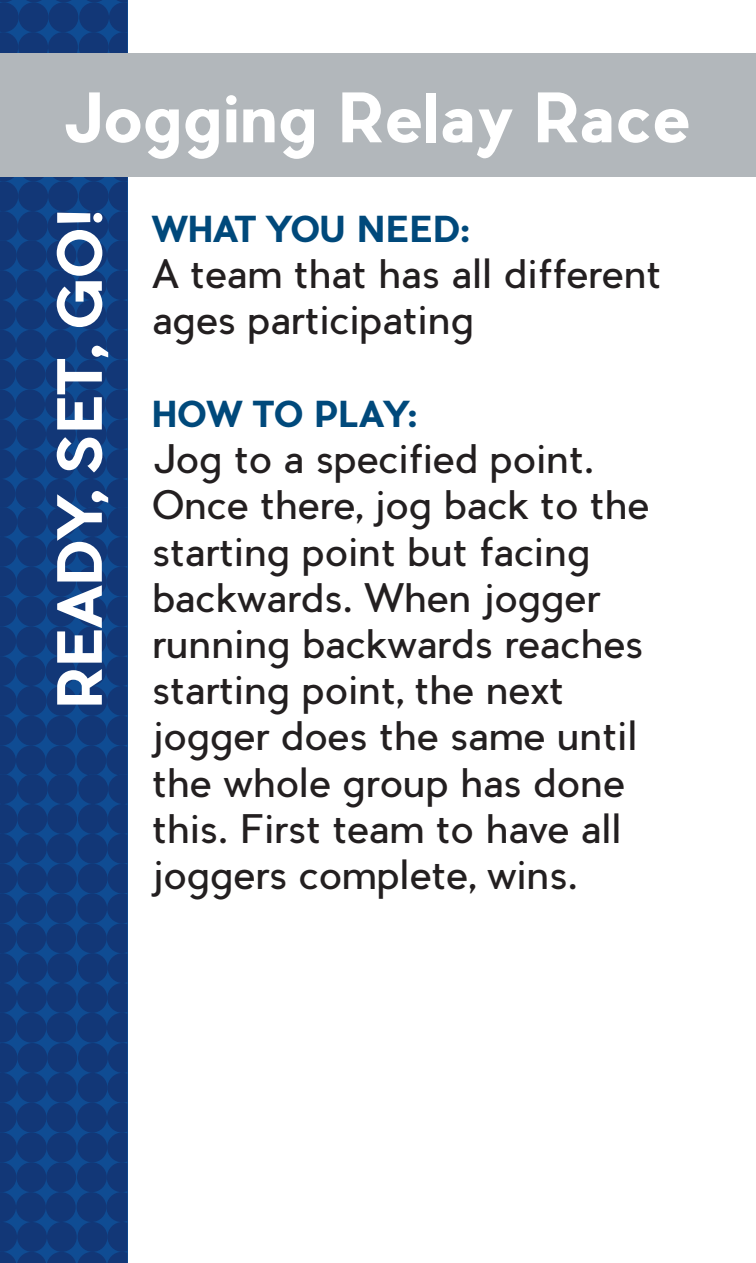
<style>
.page{position:relative;width:756px;height:1263px;background:#fff}
.page>*{position:absolute;margin:0;border:0;box-sizing:border-box;transform-origin:0 0}
.t1{font:700 66.5px "Pier Sans";color:#fff}
.t2{font:700 59.5px "Pier Sans";color:#fff}
.t3{font:38.5px/46.2px "Pier Sans";color:#231f20}
.t4{font:700 35px "Pier Sans";color:#00497b}
</style>
<div class="page">
<div style="left:0;top:53px;width:756px;height:124px;background:#b2b7bb"></div>
<svg style="left:0;top:0;width:127px;height:1263px;background:#214782"></svg>
<h1 class="t1" style="left:63px;top:75px;width:629px">Jogging Relay Race</h1>
<h2 class="t2" style="left:42px;top:708px;width:502px;rotate:-90deg">READY, SET, GO!</h2>
<p class="t4" style="left:152px;top:207px;width:319px">WHAT YOU NEED:</p>
<p class="t3" style="left:152px;top:251px;width:510px">A team that has all different ages participating</p>
<p class="t4" style="left:152px;top:392px;width:266px">HOW TO PLAY:</p>
<p class="t3" style="left:152px;top:436px;width:499px">Jog to a specified point.<br>Once there, jog back to the starting point but facing backwards. When jogger running backwards reaches starting point, the next jogger does the same until the whole group has done this. First team to have all joggers complete, wins.</p>
</div>
